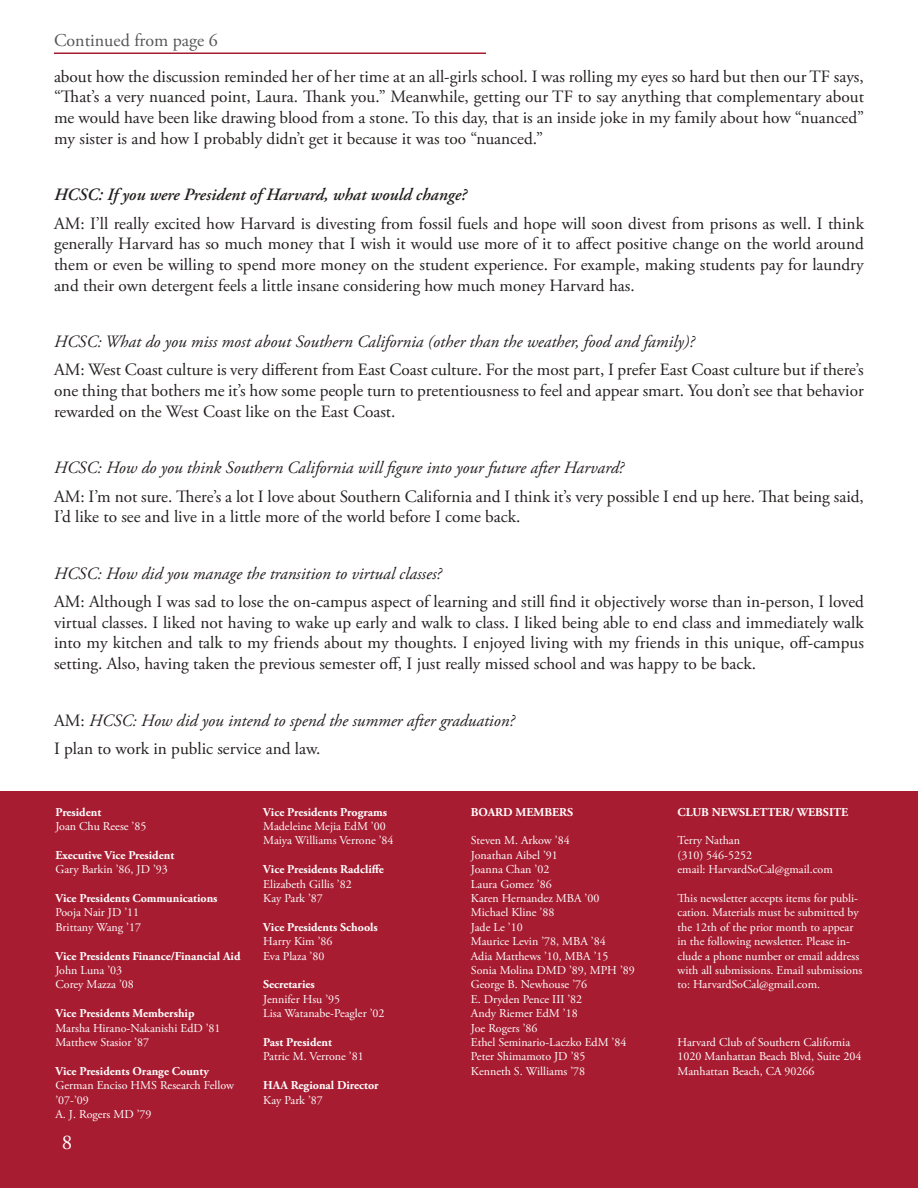
<style>
.page{position:relative;width:918px;height:1188px;background:#fff}
.page>*{position:absolute;margin:0;border:0;box-sizing:border-box;transform-origin:0 0}
.t1{font:21px "Adobe Garamond Pro";color:#fff}
.t2{font:18px "Adobe Garamond Pro";color:#565656}
.t3{font:17.25px/20.7px "Adobe Garamond Pro";color:#241f1f;text-align:justify}
.t4{font:italic 17.25px/28.2px "Adobe Garamond Pro";color:#241f1f}
.t5{font:italic 600 17.25px "Adobe Garamond Pro";color:#241f1f}
.t6{font:12px/14.4px "Adobe Garamond Pro";color:#fff}
.t7{font:700 12px "Adobe Garamond Pro";color:#fff}
.s1{font-style:normal}
</style>
<div class="page">
<hr style="left:54px;top:52px;width:432px;height:2px;background:#a81c31">
<div style="left:0;top:792px;width:918px;height:396px;background:#a81c31"></div>
<p class="t2" style="left:54px;top:29px;width:165px">Continued from page 6</p>
<p class="t3" style="left:54px;top:66px;width:812px">about how the discussion reminded her of her time at an all-girls school. I was rolling my eyes so hard but then our TF says, “That’s a very nuanced point, Laura. Thank you.” Meanwhile, getting our TF to say anything that complementary about me would have been like drawing blood from a stone. To this day, that is an inside joke in my family about how “nuanced” my sister is and how I probably didn’t get it because it was too “nuanced.”</p>
<p class="t5" style="left:54px;top:185px;width:414px">HCSC: If you were President of Harvard, what would change?</p>
<p class="t3" style="left:54px;top:213px;width:812px">AM: I’ll really excited how Harvard is divesting from fossil fuels and hope will soon divest from prisons as well. I think generally Harvard has so much money that I wish it would use more of it to affect positive change on the world around them or even be willing to spend more money on the student experience. For example, making students pay for laundry and their own detergent feels a little insane considering how much money Harvard has.</p>
<p class="t4" style="left:54px;top:328px;width:642px">HCSC: What do you miss most about Southern California (other than the weather, food and family)?</p>
<p class="t3" style="left:54px;top:360px;width:811px">AM: West Coast culture is very different from East Coast culture. For the most part, I prefer East Coast culture but if there’s one thing that bothers me it’s how some people turn to pretentiousness to feel and appear smart. You don’t see that behavior rewarded on the West Coast like on the East Coast.</p>
<p class="t4" style="left:54px;top:454px;width:572px">HCSC: How do you think Southern California will figure into your future after Harvard?</p>
<p class="t3" style="left:54px;top:486px;width:811px">AM: I’m not sure. There’s a lot I love about Southern California and I think it’s very possible I end up here. That being said,<br>I’d like to see and live in a little more of the world before I come back.</p>
<p class="t4" style="left:54px;top:560px;width:389px">HCSC: How did you manage the transition to virtual classes?</p>
<p class="t3" style="left:54px;top:592px;width:812px">AM: Although I was sad to lose the on-campus aspect of learning and still find it objectively worse than in-person, I loved virtual classes. I liked not having to wake up early and walk to class. I liked being able to end class and immediately walk into my kitchen and talk to my friends about my thoughts. I enjoyed living with my friends in this unique, off-campus setting. Also, having taken the previous semester off, I just really missed school and was happy to be back.</p>
<p class="t4" style="left:54px;top:707px;width:462px"><span class="s1">AM:</span> HCSC: How did you intend to spend the summer after graduation?<br><span class="s1">I plan to work in public service and law.</span></p>
<p class="t7" style="left:56px;top:805px;width:47px">President</p>
<p class="t6" style="left:56px;top:819px;width:92px">Joan Chu Reese ’85</p>
<p class="t7" style="left:56px;top:848px;width:120px">Executive Vice President</p>
<p class="t6" style="left:56px;top:863px;width:114px">Gary Barkin ’86, JD ’93</p>
<p class="t7" style="left:56px;top:891px;width:164px">Vice Presidents Communications</p>
<p class="t6" style="left:56px;top:906px;width:87px">Pooja Nair JD ’11<br>Brittany Wang ’17</p>
<p class="t7" style="left:56px;top:949px;width:186px">Vice Presidents Finance/Financial Aid</p>
<p class="t6" style="left:56px;top:963px;width:80px">John Luna ’03<br>Corey Mazza ’08</p>
<p class="t7" style="left:56px;top:1006px;width:141px">Vice Presidents Membership</p>
<p class="t6" style="left:56px;top:1021px;width:167px">Marsha Hirano-Nakanishi EdD ’81<br>Matthew Stasior ’87</p>
<p class="t7" style="left:56px;top:1064px;width:155px">Vice Presidents Orange County</p>
<p class="t6" style="left:56px;top:1079px;width:180px">German Enciso HMS Research Fellow ’07-’09<br>A. J. Rogers MD ’79</p>
<p class="t1" style="left:62px;top:1130px;width:12px">8</p>
<p class="t7" style="left:263px;top:805px;width:125px">Vice Presidents Programs</p>
<p class="t6" style="left:263px;top:819px;width:132px">Madeleine Mejia EdM ’00<br>Maiya Williams Verrone ’84</p>
<p class="t7" style="left:263px;top:862px;width:122px">Vice Presidents Radcliffe</p>
<p class="t6" style="left:263px;top:877px;width:90px">Elizabeth Gillis ’82<br>Kay Park ’87</p>
<p class="t7" style="left:263px;top:920px;width:116px">Vice Presidents Schools</p>
<p class="t6" style="left:263px;top:935px;width:71px">Harry Kim ’86<br>Eva Plaza ’80</p>
<p class="t7" style="left:263px;top:978px;width:53px">Secretaries</p>
<p class="t6" style="left:263px;top:992px;width:123px">Jennifer Hsu ’95<br>Lisa Watanabe-Peagler ’02</p>
<p class="t7" style="left:263px;top:1035px;width:70px">Past President</p>
<p class="t6" style="left:263px;top:1050px;width:102px">Patric M. Verrone ’81</p>
<p class="t7" style="left:263px;top:1078px;width:117px">HAA Regional Director</p>
<p class="t6" style="left:263px;top:1093px;width:61px">Kay Park ’87</p>
<p class="t7" style="left:471px;top:805px;width:104px">BOARD MEMBERS</p>
<p class="t6" style="left:471px;top:834px;width:165px">Steven M. Arkow ’84<br>Jonathan Aibel ’91<br>Joanna Chan ’02<br>Laura Gomez ’86<br>Karen Hernandez MBA ’00<br>Michael Kline ’88<br>Jade Le ’10<br>Maurice Levin ’78, MBA ’84<br>Adia Matthews ’10, MBA ’15<br>Sonia Molina DMD ’89, MPH ’89<br>George B. Newhouse ’76<br>E. Dryden Pence III ’82<br>Andy Riemer EdM ’18<br>Joe Rogers ’86<br>Ethel Seminario-Laczko EdM ’84<br>Peter Shimamoto JD ’85<br>Kenneth S. Williams ’78</p>
<p class="t7" style="left:678px;top:805px;width:172px">CLUB NEWSLETTER/ WEBSITE</p>
<p class="t6" style="left:678px;top:834px;width:157px">Terry Nathan<br>(310) 546-5252<br>email: HarvardSoCal@gmail.com</p>
<p class="t6" style="left:678px;top:891px;width:186px">This newsletter accepts items for publi&shy;cation. Materials must be submitted by the 12th of the prior month to appear in the following newsletter. Please in&shy;clude a phone number or email address with all submissions. Email submissions to: HarvardSoCal@gmail.com.</p>
<p class="t6" style="left:678px;top:1035px;width:185px">Harvard Club of Southern California<br>1020 Manhattan Beach Blvd, Suite 204<br>Manhattan Beach, CA 90266</p>
</div>
